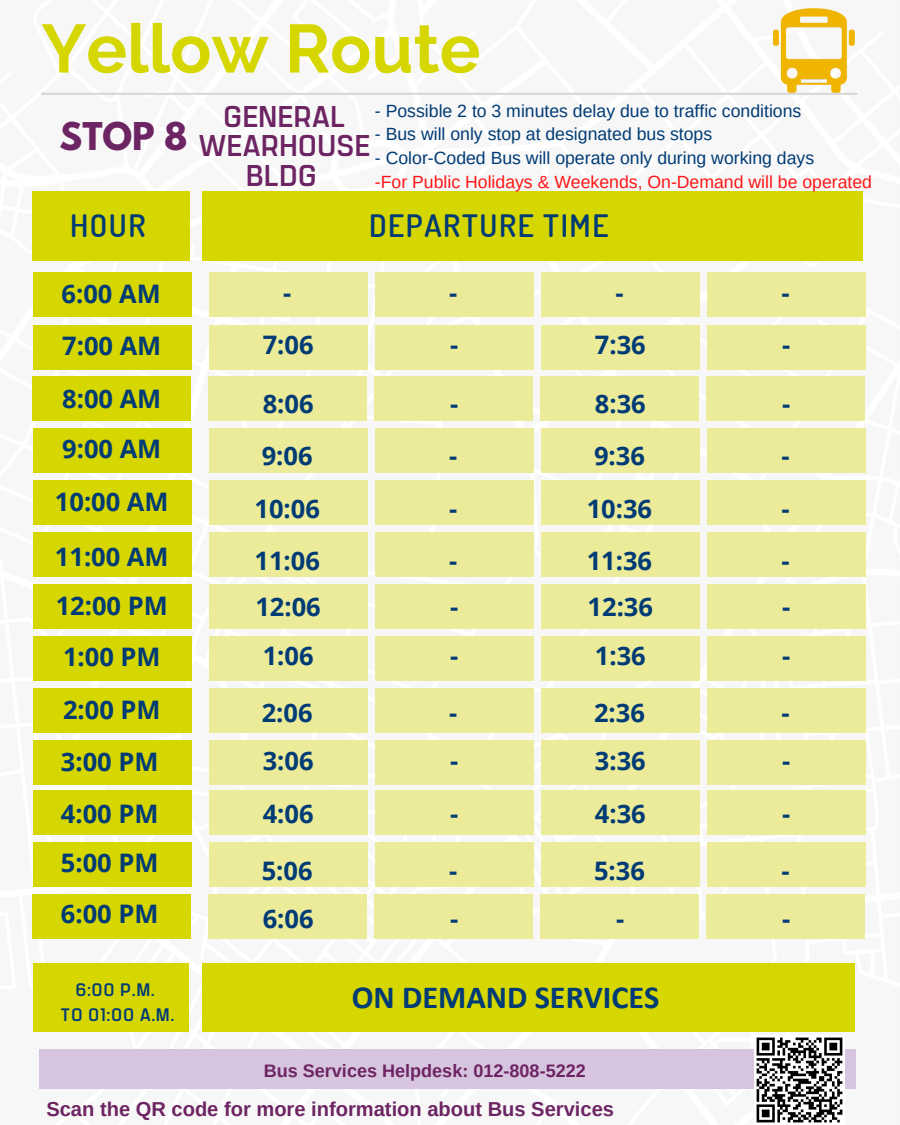
<style>
.page{position:relative;width:900px;height:1125px;background:#fff}
.page>*{position:absolute;margin:0;border:0;box-sizing:border-box;transform-origin:0 0}
.t1{font:700 68.1px "Raleway";color:#d6d600}
.t2{font:700 33.9px "League Spartan";color:#6d2463}
.t3{font:700 32.25px "Calibri";color:#003b75}
.t4{font:600 30.9px "Dosis";letter-spacing:.05em;color:#003b75}
.t5{font:700 30px/29.2px "Manifold CF";color:#6d2463;text-align:center}
.t6{font:700 25.5px/52.2px "Open Sans";color:#003b75}
.t7{font:700 20.1px "Arimo";color:#6d2463}
.t8{font:700 18px "Arimo";color:#6d2463}
.t9{font:700 18px/24.8px "Manifold CF";letter-spacing:.05em;color:#003b75;text-align:center}
.t10{font:17.7px "Arimo";color:#003b75}
.t11{font:17.7px "Arimo";color:#ff1616}
</style>
<div class="page">
<div style="left:202px;top:192px;width:661px;height:69px;background:#d6d600"></div>
<div style="left:33px;top:192px;width:157px;height:69px;background:#d6d600"></div>
<div style="left:209px;top:272px;width:159px;height:45px;background:#ebeb99"></div>
<div style="left:39px;top:1050px;width:817px;height:39px;background:#d7c5df"></div>
<img style="left:773px;top:9px;width:81px;height:84px">
<hr style="left:42px;top:93px;width:815px;height:2px;background:#d9d9d9">
<div style="left:202px;top:964px;width:653px;height:68px;background:#d6d600"></div>
<div style="left:34px;top:964px;width:155px;height:68px;background:#d6d600"></div>
<div style="left:34px;top:272px;width:158px;height:45px;background:#d6d600"></div>
<div style="left:209px;top:325px;width:159px;height:45px;background:#ebeb99"></div>
<div style="left:34px;top:325px;width:158px;height:45px;background:#d6d600"></div>
<div style="left:208px;top:376px;width:159px;height:45px;background:#ebeb99"></div>
<div style="left:33px;top:376px;width:158px;height:45px;background:#d6d600"></div>
<div style="left:209px;top:428px;width:159px;height:45px;background:#ebeb99"></div>
<div style="left:34px;top:428px;width:158px;height:45px;background:#d6d600"></div>
<div style="left:209px;top:480px;width:159px;height:45px;background:#ebeb99"></div>
<div style="left:34px;top:480px;width:158px;height:45px;background:#d6d600"></div>
<div style="left:209px;top:532px;width:159px;height:45px;background:#ebeb99"></div>
<div style="left:34px;top:532px;width:158px;height:45px;background:#d6d600"></div>
<div style="left:209px;top:584px;width:159px;height:45px;background:#ebeb99"></div>
<div style="left:34px;top:584px;width:158px;height:45px;background:#d6d600"></div>
<div style="left:209px;top:636px;width:159px;height:45px;background:#ebeb99"></div>
<div style="left:34px;top:636px;width:158px;height:45px;background:#d6d600"></div>
<div style="left:209px;top:688px;width:159px;height:45px;background:#ebeb99"></div>
<div style="left:34px;top:688px;width:158px;height:45px;background:#d6d600"></div>
<div style="left:209px;top:740px;width:159px;height:45px;background:#ebeb99"></div>
<div style="left:34px;top:740px;width:158px;height:45px;background:#d6d600"></div>
<div style="left:209px;top:790px;width:159px;height:45px;background:#ebeb99"></div>
<div style="left:34px;top:790px;width:158px;height:45px;background:#d6d600"></div>
<div style="left:209px;top:842px;width:159px;height:45px;background:#ebeb99"></div>
<div style="left:34px;top:842px;width:158px;height:45px;background:#d6d600"></div>
<div style="left:208px;top:894px;width:159px;height:45px;background:#ebeb99"></div>
<div style="left:33px;top:894px;width:158px;height:45px;background:#d6d600"></div>
<div style="left:375px;top:272px;width:159px;height:45px;background:#ebeb99"></div>
<div style="left:375px;top:325px;width:159px;height:45px;background:#ebeb99"></div>
<div style="left:374px;top:376px;width:159px;height:45px;background:#ebeb99"></div>
<div style="left:375px;top:428px;width:159px;height:45px;background:#ebeb99"></div>
<div style="left:375px;top:480px;width:159px;height:45px;background:#ebeb99"></div>
<div style="left:375px;top:532px;width:159px;height:45px;background:#ebeb99"></div>
<div style="left:375px;top:584px;width:159px;height:45px;background:#ebeb99"></div>
<div style="left:375px;top:636px;width:159px;height:45px;background:#ebeb99"></div>
<div style="left:375px;top:688px;width:159px;height:45px;background:#ebeb99"></div>
<div style="left:375px;top:740px;width:159px;height:45px;background:#ebeb99"></div>
<div style="left:375px;top:790px;width:159px;height:45px;background:#ebeb99"></div>
<div style="left:375px;top:842px;width:159px;height:45px;background:#ebeb99"></div>
<div style="left:374px;top:894px;width:159px;height:45px;background:#ebeb99"></div>
<div style="left:541px;top:272px;width:159px;height:45px;background:#ebeb99"></div>
<div style="left:541px;top:325px;width:159px;height:45px;background:#ebeb99"></div>
<div style="left:540px;top:376px;width:159px;height:45px;background:#ebeb99"></div>
<div style="left:541px;top:428px;width:159px;height:45px;background:#ebeb99"></div>
<div style="left:541px;top:480px;width:159px;height:45px;background:#ebeb99"></div>
<div style="left:541px;top:532px;width:159px;height:45px;background:#ebeb99"></div>
<div style="left:541px;top:584px;width:159px;height:45px;background:#ebeb99"></div>
<div style="left:541px;top:636px;width:159px;height:45px;background:#ebeb99"></div>
<div style="left:541px;top:688px;width:159px;height:45px;background:#ebeb99"></div>
<div style="left:541px;top:740px;width:159px;height:45px;background:#ebeb99"></div>
<div style="left:541px;top:790px;width:159px;height:45px;background:#ebeb99"></div>
<div style="left:541px;top:842px;width:159px;height:45px;background:#ebeb99"></div>
<div style="left:540px;top:894px;width:159px;height:45px;background:#ebeb99"></div>
<div style="left:707px;top:272px;width:159px;height:45px;background:#ebeb99"></div>
<div style="left:707px;top:325px;width:159px;height:45px;background:#ebeb99"></div>
<div style="left:706px;top:376px;width:159px;height:45px;background:#ebeb99"></div>
<div style="left:707px;top:428px;width:159px;height:45px;background:#ebeb99"></div>
<div style="left:707px;top:480px;width:159px;height:45px;background:#ebeb99"></div>
<div style="left:707px;top:532px;width:159px;height:45px;background:#ebeb99"></div>
<div style="left:707px;top:584px;width:159px;height:45px;background:#ebeb99"></div>
<div style="left:707px;top:636px;width:159px;height:45px;background:#ebeb99"></div>
<div style="left:707px;top:688px;width:159px;height:45px;background:#ebeb99"></div>
<div style="left:707px;top:740px;width:159px;height:45px;background:#ebeb99"></div>
<div style="left:707px;top:790px;width:159px;height:45px;background:#ebeb99"></div>
<div style="left:707px;top:842px;width:159px;height:45px;background:#ebeb99"></div>
<div style="left:706px;top:894px;width:159px;height:45px;background:#ebeb99"></div>
<img style="left:754px;top:1037px;width:90px;height:86px">
<h1 class="t1" style="left:41px;top:9px;width:441px">Yellow Route</h1>
<p class="t10" style="left:375px;top:101px;width:428px">- Possible 2 to 3 minutes delay due to traffic conditions</p>
<p class="t10" style="left:375px;top:124px;width:339px">- Bus will only stop at designated bus stops</p>
<p class="t10" style="left:375px;top:148px;width:441px">- Color-Coded Bus will operate only during working days</p>
<p class="t11" style="left:375px;top:172px;width:499px">-For Public Holidays &amp; Weekends, On-Demand will be operated</p>
<p class="t5" style="left:198px;top:101px;width:173px">GENERAL<br>WEARHOUSE<br>BLDG</p>
<h2 class="t2" style="left:60px;top:119px;width:129px">STOP 8</h2>
<p class="t4" style="left:70px;top:206px;width:77px">HOUR</p>
<p class="t4" style="left:369px;top:206px;width:241px">DEPARTURE TIME</p>
<p class="t6" style="left:62px;top:268px;width:101px;text-align:justify">6:00 AM 7:00 AM 8:00 AM</p>
<p class="t6" style="left:55px;top:421px;width:115px;line-height:53.7px">9:00 AM<br>10:00 AM<br>11:00 AM</p>
<p class="t6" style="left:56px;top:580px;width:113px;line-height:50.7px">12:00 PM<br>1:00 PM</p>
<p class="t6" style="left:61px;top:683px;width:101px;text-align:justify">2:00 PM 3:00 PM 4:00 PM</p>
<p class="t6" style="left:61px;top:837px;width:99px;line-height:51.2px">5:00 PM<br>6:00 PM</p>
<p class="t9" style="left:60px;top:976px;width:115px">6:00 P.M.<br>TO 01:00 A.M.</p>
<p class="t6" style="left:263px;top:267px;width:52px;text-align:center">-<br>7:06</p>
<p class="t6" style="left:255px;top:377px;width:67px;text-align:center">8:06<br>9:06<br>10:06<br>11:06</p>
<p class="t6" style="left:255px;top:581px;width:67px;line-height:49.5px">12:06<br>1:06</p>
<p class="t6" style="left:262px;top:689px;width:53px;line-height:47.4px">2:06<br>3:06</p>
<p class="t6" style="left:263px;top:787px;width:52px">4:06</p>
<p class="t6" style="left:262px;top:847px;width:53px;line-height:47.4px">5:06<br>6:06</p>
<p class="t6" style="left:449px;top:267px;width:11px">- -</p>
<p class="t6" style="left:449px;top:377px;width:11px;text-align:justify">- - - -</p>
<p class="t6" style="left:450px;top:581px;width:10px;line-height:49.5px">- -</p>
<p class="t6" style="left:449px;top:689px;width:11px;line-height:47.4px">- -</p>
<p class="t6" style="left:450px;top:787px;width:10px">-</p>
<p class="t6" style="left:449px;top:847px;width:11px;line-height:47.4px">- -</p>
<p class="t6" style="left:595px;top:267px;width:52px;text-align:center">-<br>7:36</p>
<p class="t6" style="left:587px;top:377px;width:67px;text-align:center">8:36<br>9:36<br>10:36<br>11:36</p>
<p class="t6" style="left:588px;top:581px;width:67px;line-height:49.5px">12:36<br>1:36</p>
<p class="t6" style="left:594px;top:689px;width:53px;line-height:47.4px">2:36<br>3:36</p>
<p class="t6" style="left:595px;top:787px;width:52px">4:36</p>
<p class="t6" style="left:594px;top:847px;width:52px;line-height:47.4px;text-align:center">5:36 -</p>
<p class="t3" style="left:352px;top:974px;width:309px">ON DEMAND SERVICES</p>
<p class="t8" style="left:264px;top:1060px;width:324px">Bus Services Helpdesk: 012-808-5222</p>
<p class="t7" style="left:46px;top:1098px;width:569px">Scan the QR code for more information about Bus Services</p>
<p class="t6" style="left:781px;top:267px;width:11px">- -</p>
<p class="t6" style="left:781px;top:377px;width:11px;text-align:justify">- - - -</p>
<p class="t6" style="left:782px;top:581px;width:10px;line-height:49.5px">- -</p>
<p class="t6" style="left:781px;top:689px;width:11px;line-height:47.4px">- -</p>
<p class="t6" style="left:782px;top:787px;width:10px">-</p>
<p class="t6" style="left:781px;top:847px;width:11px;line-height:47.4px">- -</p>
</div>
